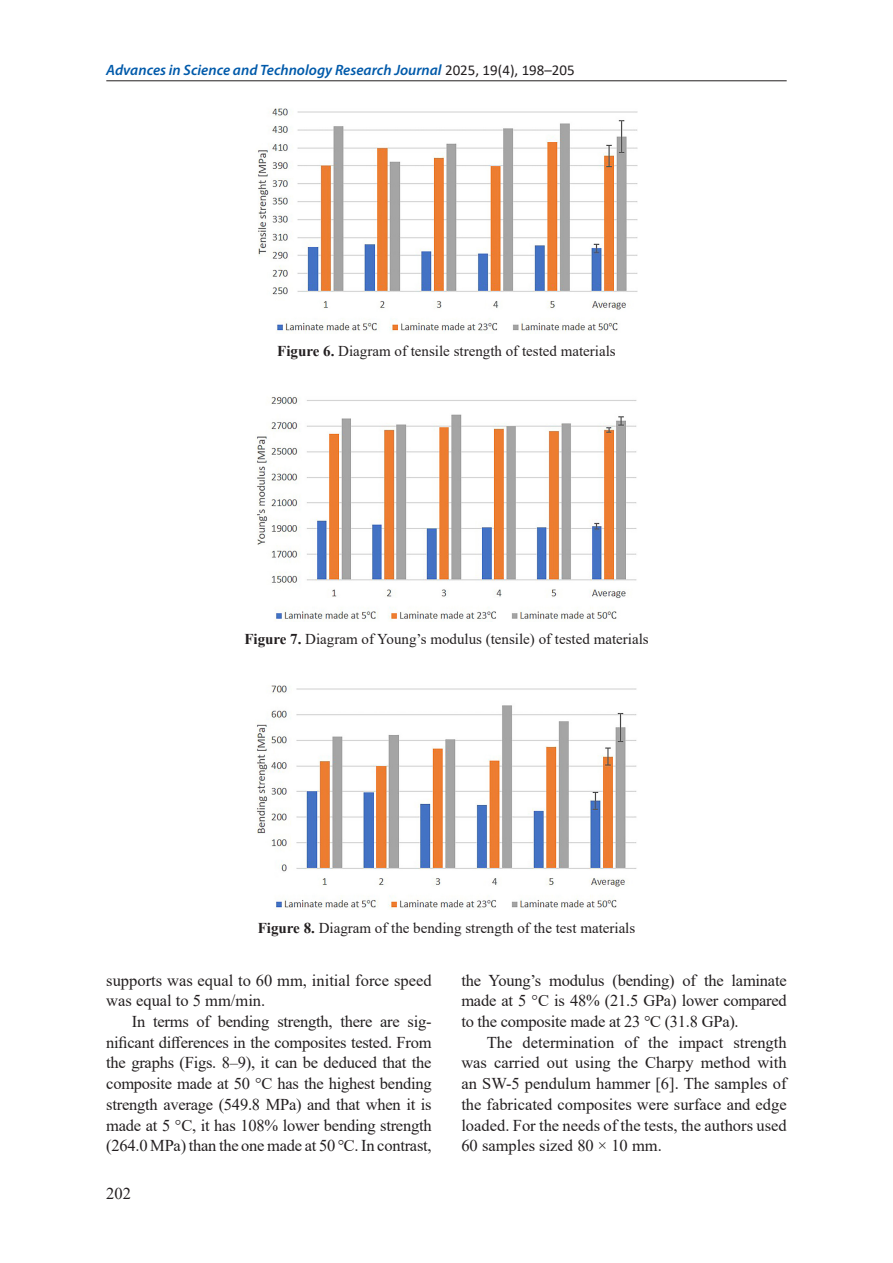
<style>
.page{position:relative;width:893px;height:1263px;background:#fff}
.page>*{position:absolute;margin:0;border:0;box-sizing:border-box;transform-origin:0 0}
.Base_Text{font:16.5px/20.7px "Times New Roman";color:#231f20;text-align:justify}
.Figure{font:15px "Times New Roman";color:#231f20}
.t1{font:italic 600 15px "Myriad Pro";color:#015aaa}
.s1{font-family:"Calibri";font-weight:400;font-style:normal;color:#231f20}
.s2{font-weight:700}
</style>
<div class="page">
<hr style="left:106px;top:80px;width:681px;height:1px;background:#231f20">
<img style="left:258px;top:108px;width:380px;height:224px">
<img style="left:257px;top:397px;width:380px;height:224px">
<img style="left:257px;top:685px;width:380px;height:224px">
<p class="t1" style="left:106px;top:60px;width:470px">Advances in Science and Technology Research Journal <span class="s1">2025, 19(4), 198–205</span></p>
<p class="Figure" style="left:277px;top:340px;width:340px"><span class="s2">Figure 6.</span> Diagram of tensile strength of tested materials</p>
<p class="Figure" style="left:244px;top:629px;width:406px"><span class="s2">Figure 7.</span> Diagram of Young’s modulus (tensile) of tested materials</p>
<p class="Figure" style="left:258px;top:917px;width:379px"><span class="s2">Figure 8.</span> Diagram of the bending strength of the test materials</p>
<p class="Base_Text" style="left:106px;top:969px;width:327px">supports was equal to 60 mm, initial force speed was equal to 5 mm/min.</p>
<p class="Base_Text" style="left:106px;top:1010px;width:327px;text-indent:26px">In terms of bending strength, there are sig&shy;nificant differences in the composites tested. From the graphs (Figs. 8–9), it can be deduced that the composite made at 50 °C has the highest bending strength average (549.8 MPa) and that when it is made at 5 °C, it has 108% lower bending strength (264.0 MPa) than the one made at 50 ℃. In contrast,</p>
<p class="Base_Text" style="left:106px;top:1183px;width:26px">202</p>
<p class="Base_Text" style="left:461px;top:969px;width:327px">the Young’s modulus (bending) of the laminate made at 5 °C is 48% (21.5 GPa) lower compared to the composite made at 23 ℃ (31.8 GPa).</p>
<p class="Base_Text" style="left:461px;top:1031px;width:327px;text-indent:26px">The determination of the impact strength was carried out using the Charpy method with an SW-5 pendulum hammer [6]. The samples of the fabricated composites were surface and edge loaded. For the needs of the tests, the authors used 60 samples sized 80 × 10 mm.</p>
</div>
